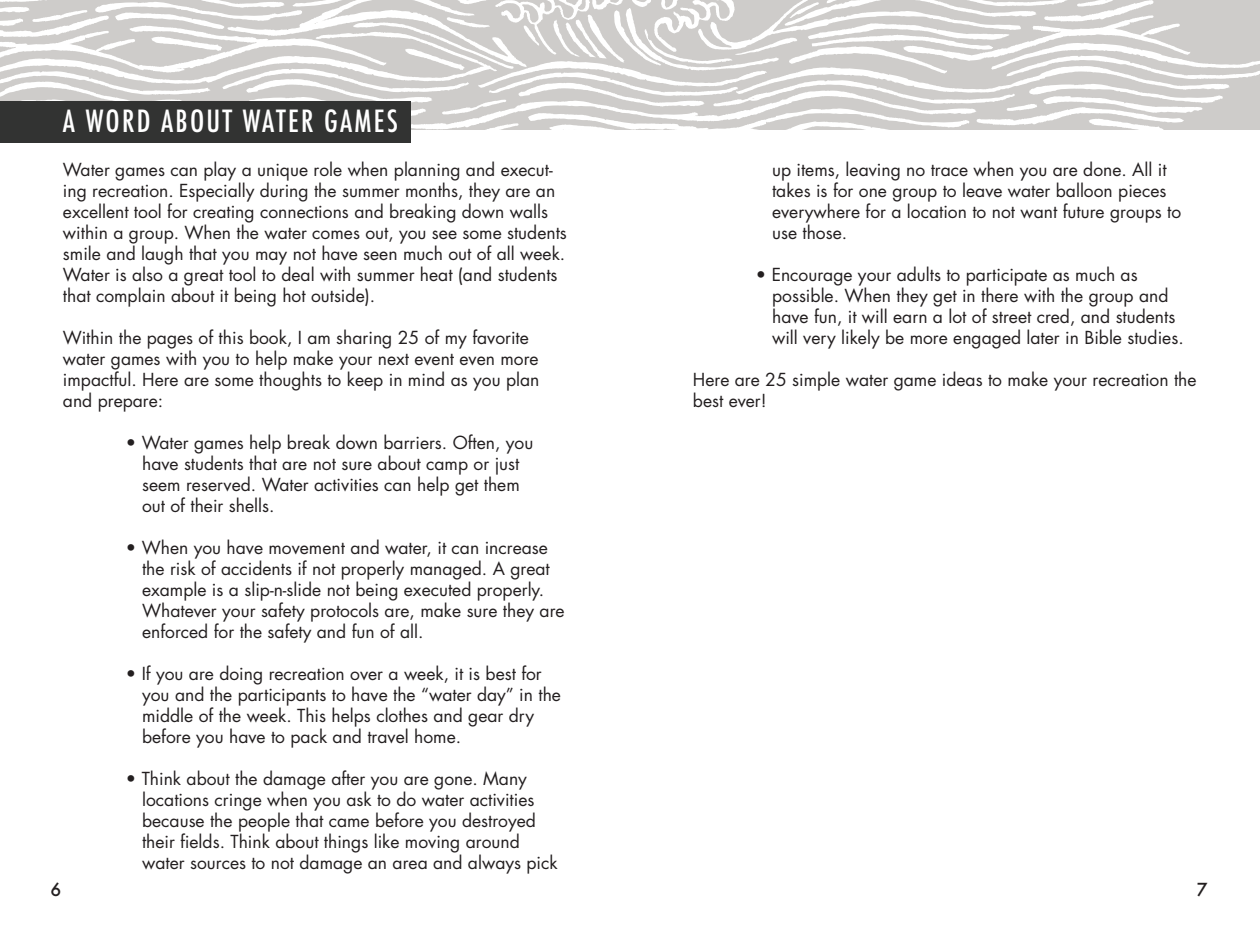
<style>
.page{position:relative;width:1260px;height:945px;background:#fff}
.page>*{position:absolute;margin:0;border:0;box-sizing:border-box;transform-origin:0 0}
.t1{font:500 condensed 29.75px "Futura";letter-spacing:.075em;color:#fff}
.t2{font:17.5px/21px "Futura Std";color:#231f20}
.t3{font:500 17.5px "Futura";color:#231f20}
</style>
<div class="page">
<svg style="left:0;top:0;width:1260px;height:130px"></svg>
<div style="left:0;top:102px;width:411px;height:41px;background:#323332"></div>
<p class="t1" style="left:63px;top:102px;width:337px">A WORD ABOUT WATER GAMES</p>
<p class="t2" style="left:63px;top:159px;width:505px">Water games can play a unique role when planning and execut&shy;ing recreation. Especially during the summer months, they are an excellent tool for creating connections and breaking down walls within a group. When the water comes out, you see some students smile and laugh that you may not have seen much out of all week.<br>Water is also a great tool to deal with summer heat (and students that complain about it being hot outside).</p>
<p class="t2" style="left:63px;top:327px;width:478px">Within the pages of this book, I am sharing 25 of my favorite water games with you to help make your next event even more impactful. Here are some thoughts to keep in mind as you plan and prepare:</p>
<p class="t2" style="left:126px;top:432px;width:409px">• Water games help break down barriers. Often, you</p>
<p class="t2" style="left:142px;top:453px;width:379px">have students that are not sure about camp or just</p>
<p class="t2" style="left:142px;top:474px;width:379px">seem reserved. Water activities can help get them</p>
<p class="t2" style="left:142px;top:495px;width:134px">out of their shells.</p>
<p class="t2" style="left:126px;top:537px;width:424px">• When you have movement and water, it can increase</p>
<p class="t2" style="left:142px;top:558px;width:409px">the risk of accidents if not properly managed. A great</p>
<p class="t2" style="left:142px;top:579px;width:404px">example is a slip-n-slide not being executed properly.</p>
<p class="t2" style="left:142px;top:600px;width:424px">Whatever your safety protocols are, make sure they are</p>
<p class="t2" style="left:142px;top:621px;width:283px">enforced for the safety and fun of all.</p>
<p class="t2" style="left:126px;top:663px;width:417px">• If you are doing recreation over a week, it is best for</p>
<p class="t2" style="left:142px;top:684px;width:420px">you and the participants to have the “water day” in the</p>
<p class="t2" style="left:142px;top:705px;width:394px">middle of the week. This helps clothes and gear dry</p>
<p class="t2" style="left:142px;top:726px;width:321px">before you have to pack and travel home.</p>
<p class="t2" style="left:126px;top:768px;width:403px">• Think about the damage after you are gone. Many</p>
<p class="t2" style="left:142px;top:789px;width:394px">locations cringe when you ask to do water activities</p>
<p class="t2" style="left:142px;top:810px;width:395px">because the people that came before you destroyed</p>
<p class="t2" style="left:142px;top:831px;width:379px">their fields. Think about things like moving around</p>
<p class="t2" style="left:142px;top:852px;width:417px">water sources to not damage an area and always pick</p>
<p class="t3" style="left:50px;top:877px;width:12px">6</p>
<p class="t2" style="left:772px;top:159px;width:396px">up items, leaving no trace when you are done. All it</p>
<p class="t2" style="left:772px;top:180px;width:396px">takes is for one group to leave water balloon pieces</p>
<p class="t2" style="left:772px;top:201px;width:411px">everywhere for a location to not want future groups to</p>
<p class="t2" style="left:772px;top:222px;width:77px">use those.</p>
<p class="t2" style="left:756px;top:264px;width:383px">• Encourage your adults to participate as much as</p>
<p class="t2" style="left:772px;top:285px;width:398px">possible. When they get in there with the group and</p>
<p class="t2" style="left:772px;top:306px;width:405px">have fun, it will earn a lot of street cred, and students</p>
<p class="t2" style="left:772px;top:327px;width:413px">will very likely be more engaged later in Bible studies.</p>
<p class="t2" style="left:693px;top:369px;width:505px">Here are 25 simple water game ideas to make your recreation the best ever!</p>
<p class="t3" style="left:1197px;top:878px;width:12px">7</p>
</div>
